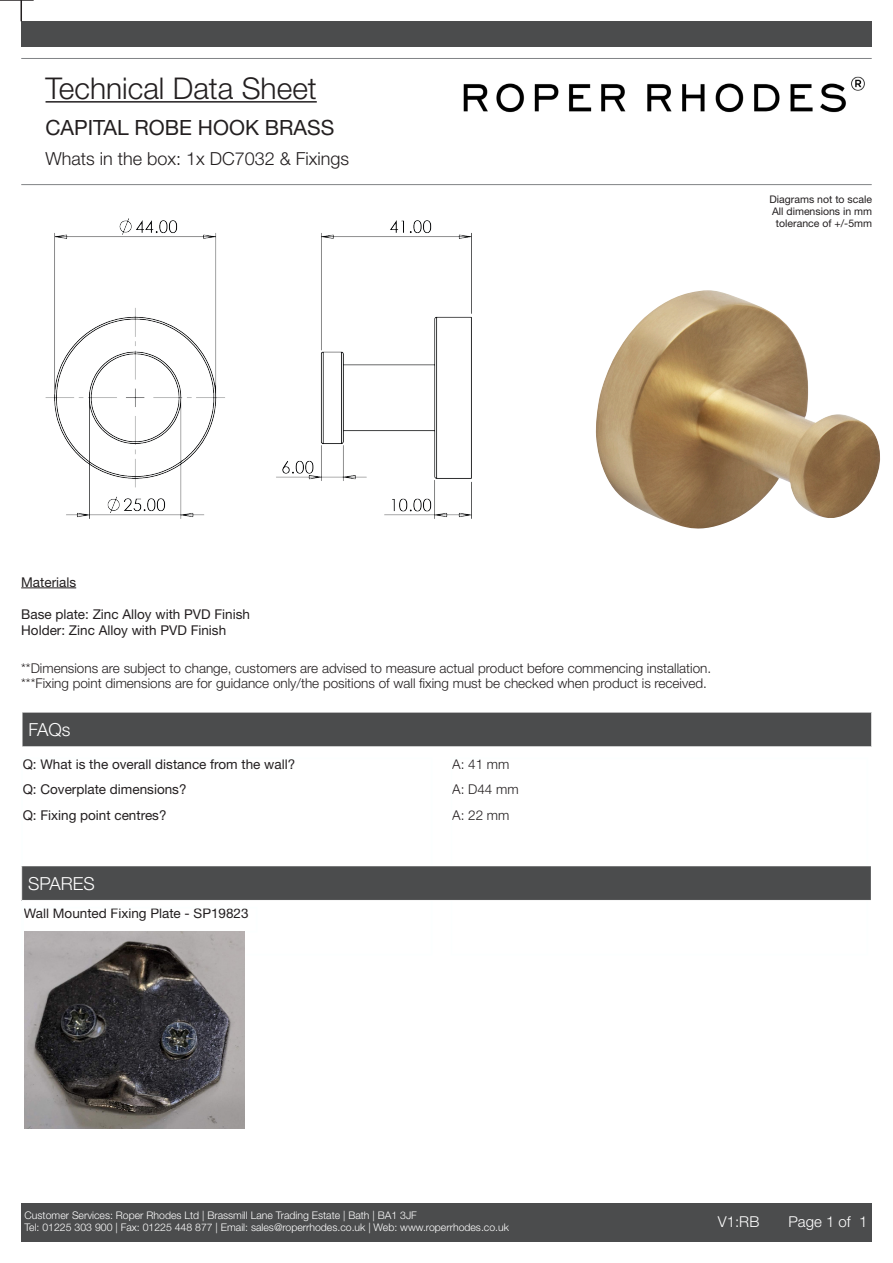
<style>
.page{position:relative;width:893px;height:1263px;background:#fff}
.page>*{position:absolute;margin:0;border:0;box-sizing:border-box;transform-origin:0 0}
.t1{font:300 30px "Helvetica Neue LT Std";color:#231f20}
.notes{font:21px "Helvetica Neue LT Std";color:#231f20}
.notes-2{font:300 18px "Helvetica Neue LT Std";color:#231f20}
.Headings_1{font:300 18px "Helvetica Neue LT Std";color:#fff}
.t2{font:300 15px "Helvetica Neue LT Std";color:#fff}
.notes-3{font:300 13.5px "Helvetica Neue LT Std";color:#231f20}
.Headings_1-2{font:13.5px "Helvetica Neue LT Std";color:#231f20}
.Headings_1-3{font:300 13.5px "Helvetica Neue LT Std";color:#231f20}
.t3{font:300 10.5px/12.6px "Helvetica Neue LT Std";color:#fff}
.notes-4{font:10.5px "Helvetica Neue LT Std";color:#231f20}
</style>
<div class="page">
<img style="left:463px;top:76px;width:402px;height:37px">
<div style="left:21px;top:1203px;width:851px;height:39px;background:#4b4c4d"></div>
<hr style="left:46px;top:101px;width:271px;height:2px;background:#231f20">
<hr style="left:21px;top:58px;width:851px;height:1px;background:#808285">
<hr style="left:21px;top:184px;width:851px;height:1px;background:#808285">
<div style="left:21px;top:21px;width:851px;height:26px;background:#4b4c4d"></div>
<hr style="left:0;top:0;width:34px;height:1px;background:#231f20">
<svg style="left:21px;top:1px;width:1px;height:20px"></svg>
<div style="left:22px;top:712px;width:850px;height:35px;background:#4b4c4d"></div>
<hr style="left:22px;top:712px;width:1px;height:34px;background:#fff">
<hr style="left:871px;top:712px;width:1px;height:34px;background:#fff">
<hr style="left:22px;top:746px;width:850px;height:1px;background:#fff">
<hr style="left:22px;top:712px;width:850px;height:1px;background:#fff">
<hr style="left:21px;top:587px;width:55px;height:1px;background:#231f20">
<img style="left:46px;top:219px;width:425px;height:300px">
<img style="left:595px;top:290px;width:285px;height:239px">
<div style="left:22px;top:866px;width:849px;height:34px;background:#4b4c4d"></div>
<img style="left:25px;top:931px;width:219px;height:198px">
<h1 class="t1" style="left:46px;top:70px;width:273px">Technical Data Sheet</h1>
<p class="notes" style="left:45px;top:115px;width:290px">CAPITAL ROBE HOOK BRASS</p>
<p class="notes-2" style="left:45px;top:148px;width:305px">Whats in the box: 1x DC7032 &amp; Fixings</p>
<p class="notes-4" style="left:770px;top:193px;width:104px">Diagrams not to scale</p>
<p class="notes-4" style="left:772px;top:205px;width:101px">All dimensions in mm</p>
<p class="notes-4" style="left:776px;top:217px;width:98px">tolerance of +/-5mm</p>
<p class="Headings_1-2" style="left:21px;top:574px;width:56px">Materials</p>
<p class="Headings_1-2" style="left:21px;top:606px;width:230px">Base plate: Zinc Alloy with PVD Finish</p>
<p class="Headings_1-2" style="left:21px;top:622px;width:206px">Holder: Zinc Alloy with PVD Finish</p>
<p class="notes-3" style="left:21px;top:660px;width:691px">**Dimensions are subject to change, customers are advised to measure actual product before commencing installation.</p>
<p class="notes-3" style="left:21px;top:675px;width:687px">***Fixing point dimensions are for guidance only/the positions of wall fixing must be checked when product is received.</p>
<p class="Headings_1" style="left:28px;top:718px;width:44px">FAQs</p>
<p class="Headings_1-2" style="left:23px;top:756px;width:274px">Q: What is the overall distance from the wall?</p>
<p class="Headings_1-2" style="left:23px;top:781px;width:165px">Q: Coverplate dimensions?</p>
<p class="Headings_1-2" style="left:23px;top:807px;width:145px">Q: Fixing point centres?</p>
<p class="Headings_1" style="left:28px;top:872px;width:68px">SPARES</p>
<p class="Headings_1-2" style="left:24px;top:905px;width:226px">Wall Mounted Fixing Plate - SP19823</p>
<p class="Headings_1-3" style="left:452px;top:756px;width:59px">A: 41 mm</p>
<p class="Headings_1-3" style="left:452px;top:781px;width:68px">A: D44 mm</p>
<p class="Headings_1-3" style="left:452px;top:807px;width:59px">A: 22 mm</p>
<p class="t3" style="left:25px;top:1208px;width:486px">Customer Services: Roper Rhodes Ltd | Brassmill Lane Trading Estate | Bath | BA1 3JF<br>Tel: 01225 303 900 | Fax: 01225 448 877 | Email: sales@roperrhodes.co.uk | Web: www.roperrhodes.co.uk</p>
<p class="t2" style="left:718px;top:1212px;width:43px">V1:RB</p>
<p class="t2" style="left:788px;top:1212px;width:80px">Page 1 of 1</p>
</div>
